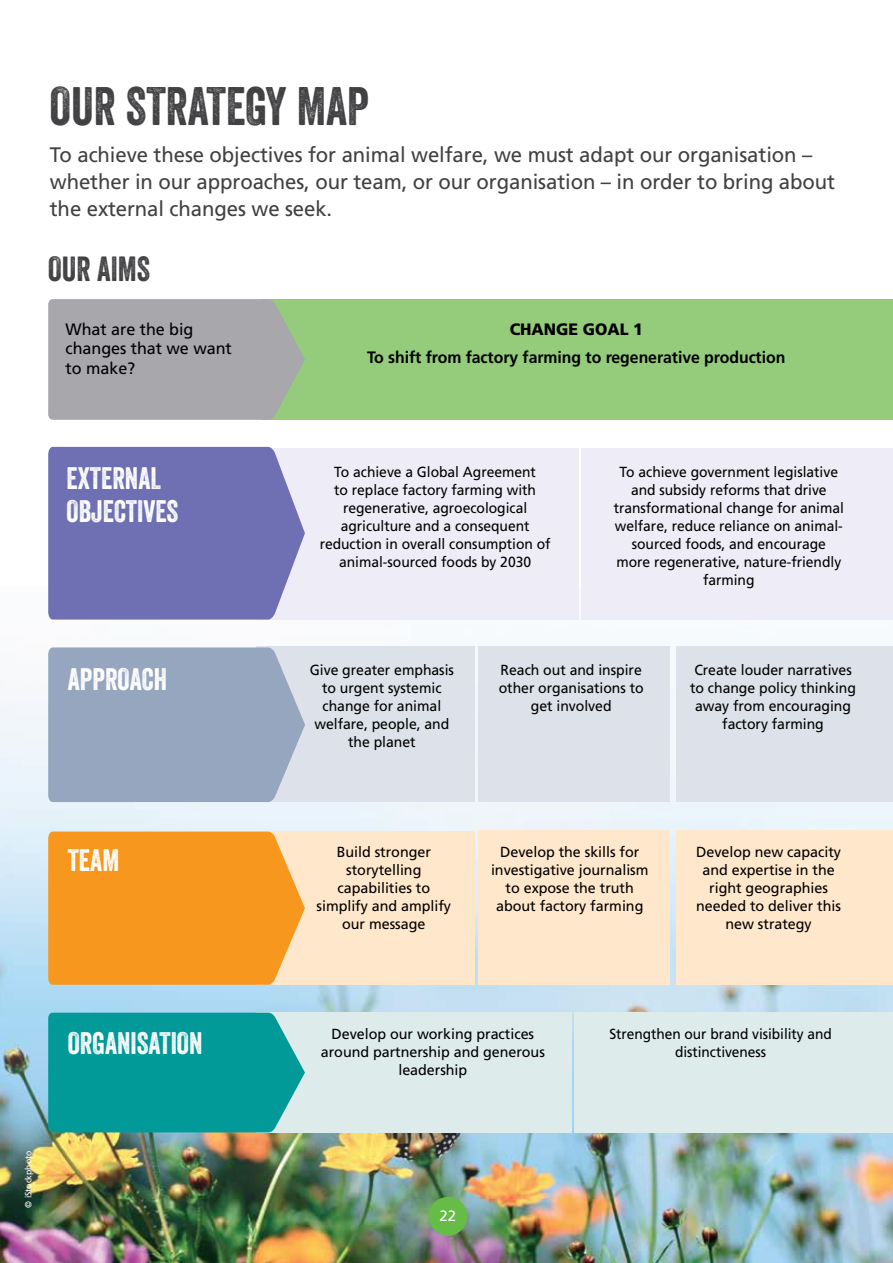
<style>
.page{position:relative;width:893px;height:1263px;background:#fff}
.page>*{position:absolute;margin:0;border:0;box-sizing:border-box;transform-origin:0 0}
.t1{font:52.5px "Veneer";color:#414042;scale:.95 1}
.t2{font:33.9px "Veneer";color:#414042;scale:.95 1}
.t3{font:30.15px/33px "Veneer";color:#fff;scale:.95 1}
.t4{font:21px/27px "Frutiger";letter-spacing:-.005em;color:#414042}
.t5{font:700 16.5px "Frutiger";letter-spacing:-.005em;color:#000;scale:.96 1}
.t6{font:16.5px/19.5px "Frutiger";letter-spacing:-.005em;color:#000}
.t7{font:900 16.5px "Frutiger";letter-spacing:-.005em;color:#000;scale:.96 1}
.t8{font:15px "Frutiger";color:#fff}
.t9{font:14.7px/18px "Frutiger";letter-spacing:-.005em;color:#000;text-align:center;scale:.95 1}
.t10{font:14.7px/18px "Frutiger";letter-spacing:-.005em;color:#000;text-align:center}
.t11{font:14.7px/18px "Frutiger";letter-spacing:-.005em;color:#000;text-align:center;scale:.96 1}
.t12{font:14.7px/18px "Frutiger";letter-spacing:-.005em;color:#000;text-align:center;scale:.94 1}
.t13{font:9px "Frutiger";letter-spacing:-.005em;color:#fff;scale:.96 1}
</style>
<div class="page">
<img style="left:0;top:587px;width:893px;height:676px">
<div style="left:574px;top:1012px;width:319px;height:120px;background:#ddeceb"></div>
<div style="left:676px;top:831px;width:217px;height:154px;background:#ffe7cb"></div>
<div style="left:676px;top:646px;width:217px;height:156px;background:#dde1e9"></div>
<div style="left:256px;top:448px;width:322px;height:172px;background:#eeedf7"></div>
<div style="left:582px;top:448px;width:311px;height:172px;background:#eeedf7"></div>
<div style="left:263px;top:299px;width:630px;height:121px;background:#94cc7b"></div>
<div style="left:256px;top:646px;width:219px;height:156px;background:#dde1e9"></div>
<div style="left:256px;top:831px;width:219px;height:154px;background:#ffe7cb"></div>
<div style="left:256px;top:1012px;width:315px;height:120px;background:#ddeceb"></div>
<div style="left:479px;top:646px;width:191px;height:156px;background:#dde1e9"></div>
<svg style="left:48px;top:447px;width:257px;height:173px;background:#7778b8"></svg>
<svg style="left:48px;top:647px;width:257px;height:155px;background:#9aaac0"></svg>
<svg style="left:48px;top:831px;width:257px;height:154px;background:#f89c29"></svg>
<div style="left:48px;top:1013px;width:257px;height:119px;background:#029a99"></div>
<svg style="left:48px;top:299px;width:257px;height:121px;background:#a6a9a9"></svg>
<div style="left:479px;top:830px;width:191px;height:155px;background:#ffe7cb"></div>
<div style="left:429px;top:1197px;width:38px;height:38px;background:#65bc46;border-radius:50%"></div>
<h1 class="t1" style="left:50px;top:74px;width:337px">OUR STRATEGY MAP</h1>
<h3 class="t4" style="left:50px;top:141px;width:787px">To achieve these objectives for animal welfare, we must adapt our organisation – whether in our approaches, our team, or our organisation – in order to bring about the external changes we seek.</h3>
<h2 class="t2" style="left:48px;top:248px;width:109px">OUR AIMS</h2>
<p class="t6" style="left:66px;top:319px;width:168px">What are the big changes that we want to make?</p>
<p class="t7" style="left:510px;top:319px;width:140px">CHANGE GOAL 1</p>
<p class="t5" style="left:367px;top:347px;width:437px">To shift from factory farming to regenerative production</p>
<h3 class="t3" style="left:67px;top:462px;width:119px">EXTERNAL<br>OBJECTIVES</h3>
<p class="t9" style="left:320px;top:462px;width:245px">To achieve a Global Agreement<br>to replace factory farming with regenerative, agroecological agriculture and a consequent reduction in overall consumption of animal-sourced foods by 2030</p>
<p class="t9" style="left:614px;top:462px;width:244px">To achieve government legislative and subsidy reforms that drive transformational change for animal welfare, reduce reliance on animal&shy;sourced foods, and encourage more regenerative, nature-friendly farming</p>
<h3 class="t3" style="left:68px;top:662px;width:106px">APPROACH</h3>
<p class="t11" style="left:310px;top:661px;width:152px">Give greater emphasis to urgent systemic change for animal welfare, people, and the planet</p>
<p class="t11" style="left:499px;top:661px;width:153px">Reach out and inspire other organisations to get involved</p>
<p class="t11" style="left:690px;top:661px;width:174px">Create louder narratives to change policy thinking away from encouraging factory farming</p>
<h3 class="t3" style="left:68px;top:843px;width:56px">TEAM</h3>
<p class="t10" style="left:317px;top:843px;width:136px">Build stronger storytelling capabilities to simplify and amplify our message</p>
<p class="t10" style="left:491px;top:843px;width:159px">Develop the skills for investigative journalism to expose the truth about factory farming</p>
<p class="t10" style="left:696px;top:843px;width:146px">Develop new capacity and expertise in the right geographies needed to deliver this new strategy</p>
<h3 class="t3" style="left:68px;top:1026px;width:143px">ORGANISATION</h3>
<p class="t13" style="left:23px;top:1208px;width:61px;rotate:-90deg">© iStockphoto</p>
<p class="t10" style="left:321px;top:1025px;width:226px">Develop our working practices around partnership and generous leadership</p>
<p class="t8" style="left:439px;top:1206px;width:18px">2 24</p>
<p class="t12" style="left:609px;top:1025px;width:238px">Strengthen our brand visibility and distinctiveness</p>
</div>
